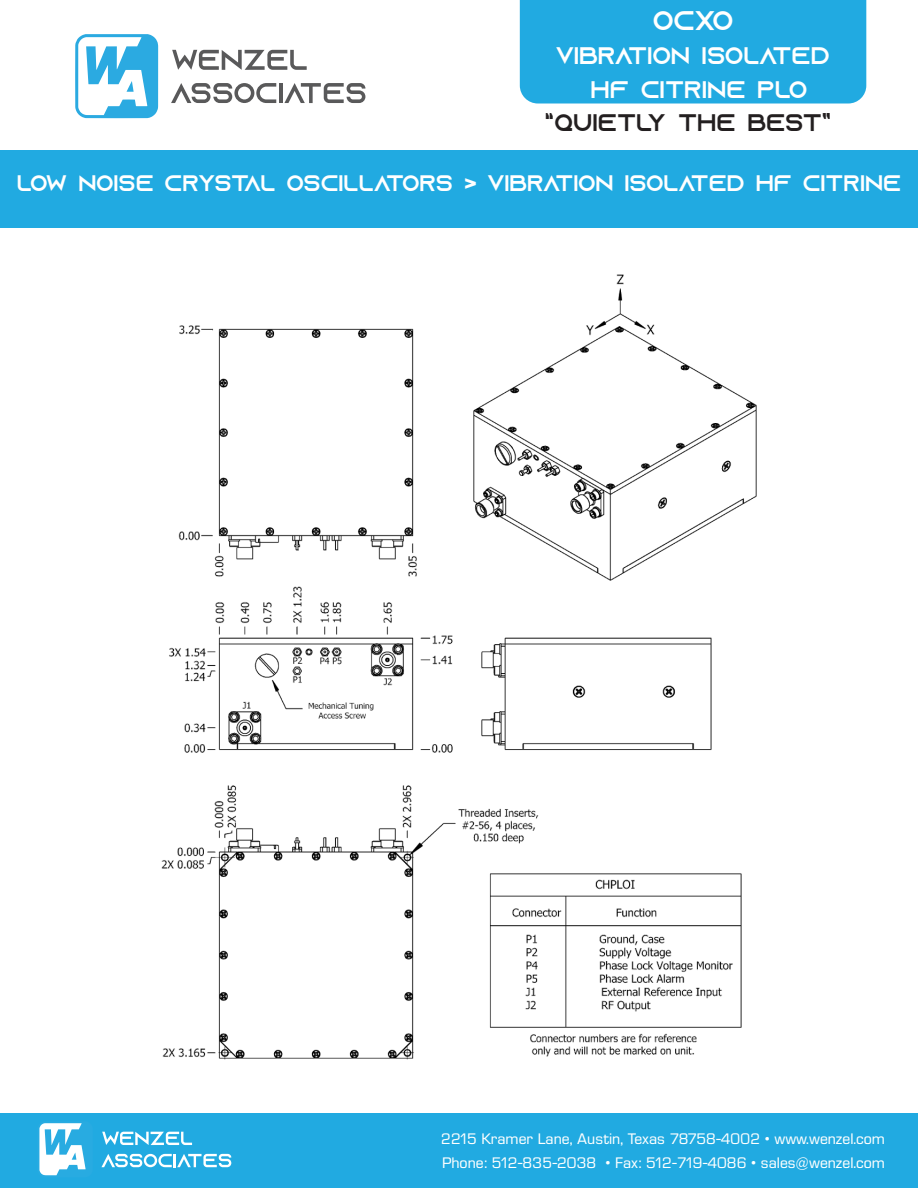
<style>
.page{position:relative;width:918px;height:1188px;background:#fff}
.page>*{position:absolute;margin:0;border:0;box-sizing:border-box;transform-origin:0 0}
.t1{font:27px "Azonix";color:#fff}
.t2{font:24px/33.9px "Azonix";color:#fff;text-align:center}
.t3{font:24px "Azonix";color:#231f20}
.t4{font:22.5px "Azonix";color:#fff}
.t5{font:15px/24px "Eurostile BQ";color:#fff}
</style>
<div class="page">
<svg style="left:75px;top:34px;width:83px;height:84px"></svg>
<svg style="left:172px;top:50px;width:135px;height:20px"></svg>
<svg style="left:171px;top:83px;width:105px;height:20px"></svg>
<hr style="left:279px;top:83px;width:4px;height:20px;background:#59595a">
<svg style="left:284px;top:83px;width:81px;height:20px"></svg>
<div style="left:0;top:150px;width:918px;height:78px;background:#21aae1"></div>
<div style="left:520px;top:0;width:346px;height:104px;background:#21aae1"></div>
<div style="left:0;top:1113px;width:918px;height:75px;background:#21aae1"></div>
<svg style="left:102px;top:1132px;width:90px;height:13px"></svg>
<svg style="left:101px;top:1154px;width:130px;height:13px"></svg>
<svg style="left:39px;top:1123px;width:47px;height:53px"></svg>
<img style="left:161px;top:274px;width:596px;height:786px">
<h1 class="t1" style="left:653px;top:10px;width:81px">OCXO</h1>
<h2 class="t2" style="left:556px;top:41px;width:276px">VIBRATION ISOLATED<br>HF CITRINE PLO</h2>
<h2 class="t3" style="left:545px;top:113px;width:288px">“QUIETLY THE BEST”</h2>
<h3 class="t4" style="left:17px;top:174px;width:886px">LOW NOISE CRYSTAL OSCILLATORS &gt; VIBRATION ISOLATED HF CITRINE</h3>
<p class="t5" style="left:441px;top:1129px;width:445px">2215 Kramer Lane, Austin, Texas 78758-4002 • www.wenzel.com<br>Phone: 512-835-2038 • Fax: 512-719-4086 • sales@wenzel.com</p>
</div>
